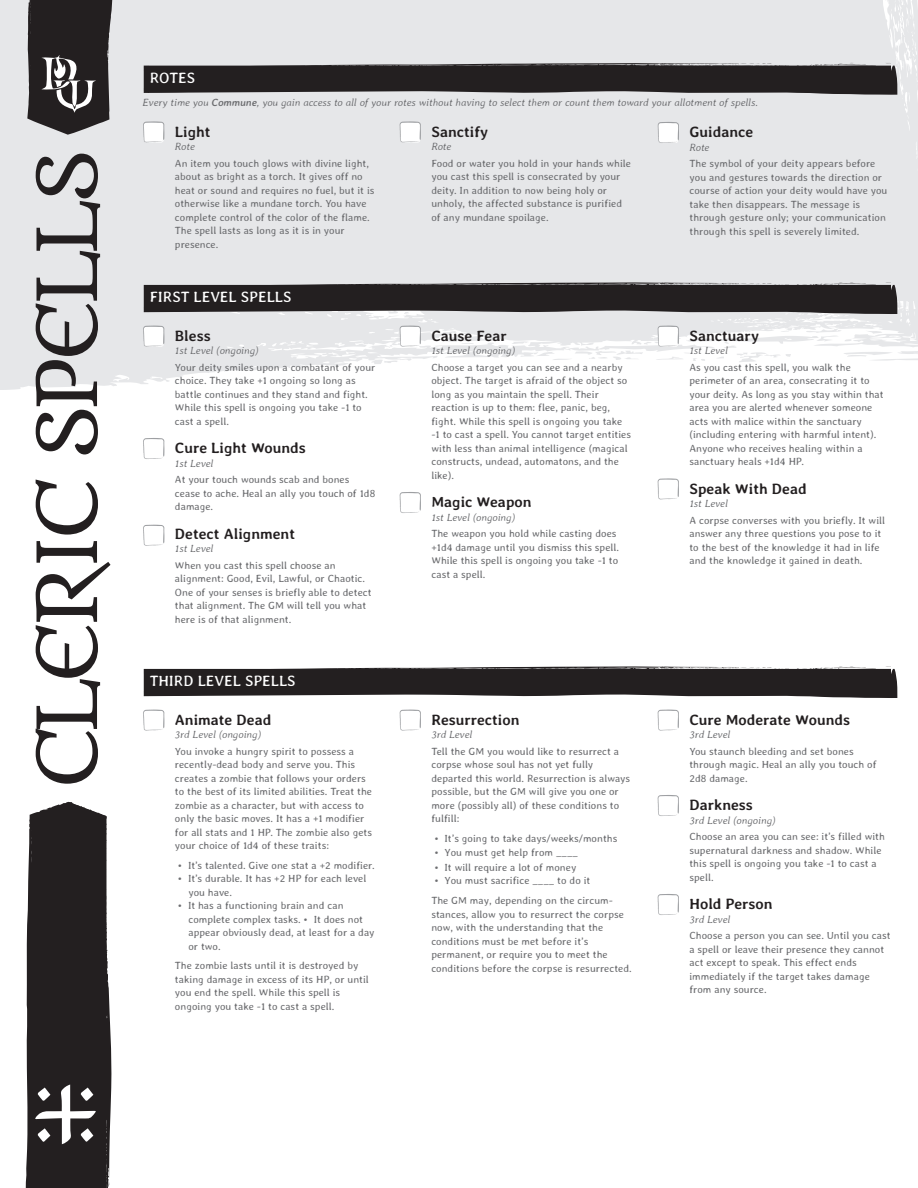
<style>
.page{position:relative;width:918px;height:1188px;background:#fff}
.page>*{position:absolute;margin:0;border:0;box-sizing:border-box;transform-origin:0 0}
.t1{font:81px "Metamorphous";letter-spacing:-.05em;color:#231f20}
.t2{font:700 15px "Averia Libre";color:#231f20}
.t3{font:15px "Averia Libre";color:#fff}
.t4{font:300 10.5px/13.5px "Averia Libre";color:#6c6d70}
.t5{font:italic 300 10.5px "Averia Libre";color:#6c6d70}
.s1{font-weight:700}
</style>
<div class="page">
<svg style="left:0;top:0;width:918px;height:390px;fill:#e6e7e9"></svg>
<div style="left:333px;top:0;width:585px;height:343px;background:#e6e7e9"></div>
<svg style="left:25px;top:802px;width:87px;height:386px;background:#3d393a"></svg>
<svg style="left:27px;top:0;width:86px;height:135px;background:#4a4648"></svg>
<svg style="left:657px;top:894px;width:22px;height:21px"></svg>
<svg style="left:657px;top:795px;width:22px;height:21px"></svg>
<svg style="left:657px;top:710px;width:22px;height:21px"></svg>
<svg style="left:399px;top:710px;width:22px;height:21px"></svg>
<svg style="left:143px;top:710px;width:21px;height:21px"></svg>
<svg style="left:144px;top:666px;width:753px;height:32px;background:#423e3f"></svg>
<svg style="left:657px;top:478px;width:22px;height:22px"></svg>
<svg style="left:657px;top:326px;width:22px;height:22px"></svg>
<svg style="left:399px;top:492px;width:22px;height:21px"></svg>
<svg style="left:399px;top:326px;width:22px;height:22px"></svg>
<svg style="left:143px;top:525px;width:21px;height:21px"></svg>
<svg style="left:143px;top:438px;width:21px;height:21px"></svg>
<svg style="left:143px;top:326px;width:21px;height:22px"></svg>
<svg style="left:144px;top:282px;width:753px;height:32px;background:#3e3b3c"></svg>
<svg style="left:658px;top:122px;width:21px;height:22px"></svg>
<svg style="left:399px;top:121px;width:22px;height:23px"></svg>
<svg style="left:143px;top:121px;width:21px;height:23px"></svg>
<svg style="left:144px;top:63px;width:753px;height:32px;background:#3e3b3c"></svg>
<h1 class="t1" style="left:19px;top:788px;width:640px;rotate:-90deg">CLERIC SPELLS</h1>
<h2 class="t3" style="left:150px;top:69px;width:47px">ROTES</h2>
<p class="t5" style="left:143px;top:96px;width:617px">Every time you <span class="s1">Commune</span>, you gain access to all of your rotes without having to select them or count them toward your allotment of spells.</p>
<h2 class="t2" style="left:175px;top:123px;width:37px">Light</h2>
<p class="t5" style="left:175px;top:140px;width:21px">Rote</p>
<p class="t4" style="left:175px;top:156px;width:201px">An item you touch glows with divine light, about as bright as a torch. It gives off no heat or sound and requires no fuel, but it is otherwise like a mundane torch. You have complete control of the color of the flame.<br>The spell lasts as long as it is in your presence.</p>
<h2 class="t3" style="left:150px;top:289px;width:143px">FIRST LEVEL SPELLS</h2>
<h2 class="t2" style="left:175px;top:327px;width:37px">Bless</h2>
<p class="t5" style="left:175px;top:345px;width:85px">1st Level (ongoing)</p>
<p class="t4" style="left:175px;top:360px;width:202px">Your deity smiles upon a combatant of your choice. They take +1 ongoing so long as battle continues and they stand and fight.<br>While this spell is ongoing you take -1 to cast a spell.</p>
<h2 class="t2" style="left:175px;top:439px;width:132px">Cure Light Wounds</h2>
<p class="t5" style="left:175px;top:457px;width:40px">1st Level</p>
<p class="t4" style="left:175px;top:473px;width:202px">At your touch wounds scab and bones cease to ache. Heal an ally you touch of 1d8 damage.</p>
<h2 class="t2" style="left:175px;top:525px;width:122px">Detect Alignment</h2>
<p class="t5" style="left:175px;top:543px;width:40px">1st Level</p>
<p class="t4" style="left:175px;top:558px;width:198px">When you cast this spell choose an alignment: Good, Evil, Lawful, or Chaotic.<br>One of your senses is briefly able to detect that alignment. The GM will tell you what here is of that alignment.</p>
<h2 class="t3" style="left:150px;top:673px;width:147px">THIRD LEVEL SPELLS</h2>
<h2 class="t2" style="left:175px;top:711px;width:98px">Animate Dead</h2>
<p class="t5" style="left:175px;top:729px;width:88px">3rd Level (ongoing)</p>
<p class="t4" style="left:175px;top:744px;width:199px">You invoke a hungry spirit to possess a recently-dead body and serve you. This creates a zombie that follows your orders to the best of its limited abilities. Treat the zombie as a character, but with access to only the basic moves. It has a +1 modifier for all stats and 1 HP. The zombie also gets your choice of 1d4 of these traits:</p>
<p class="t4" style="left:178px;top:858px;width:198px">• It’s talented. Give one stat a +2 modifier.</p>
<p class="t4" style="left:188px;top:872px;width:180px;text-indent:-10px">• It’s durable. It has +2 HP for each level you have.</p>
<p class="t4" style="left:188px;top:899px;width:188px;text-indent:-10px">• It has a functioning brain and can complete complex tasks. • It does not appear obviously dead, at least for a day or two.</p>
<p class="t4" style="left:175px;top:959px;width:195px">The zombie lasts until it is destroyed by taking damage in excess of its HP, or until you end the spell. While this spell is ongoing you take -1 to cast a spell.</p>
<h2 class="t2" style="left:431px;top:123px;width:58px">Sanctify</h2>
<p class="t5" style="left:431px;top:140px;width:21px">Rote</p>
<p class="t4" style="left:431px;top:156px;width:201px">Food or water you hold in your hands while you cast this spell is consecrated by your deity. In addition to now being holy or unholy, the affected substance is purified of any mundane spoilage.</p>
<h2 class="t2" style="left:431px;top:327px;width:77px">Cause Fear</h2>
<p class="t5" style="left:431px;top:345px;width:85px">1st Level (ongoing)</p>
<p class="t4" style="left:431px;top:360px;width:201px">Choose a target you can see and a nearby object. The target is afraid of the object so long as you maintain the spell. Their reaction is up to them: flee, panic, beg, fight. While this spell is ongoing you take -1 to cast a spell. You cannot target entities with less than animal intelligence (magical constructs, undead, automatons, and the like).</p>
<h2 class="t2" style="left:431px;top:493px;width:102px">Magic Weapon</h2>
<p class="t5" style="left:431px;top:511px;width:85px">1st Level (ongoing)</p>
<p class="t4" style="left:431px;top:527px;width:189px">The weapon you hold while casting does +1d4 damage until you dismiss this spell.<br>While this spell is ongoing you take -1 to cast a spell.</p>
<h2 class="t2" style="left:431px;top:711px;width:90px">Resurrection</h2>
<p class="t5" style="left:431px;top:729px;width:42px">3rd Level</p>
<p class="t4" style="left:431px;top:744px;width:200px">Tell the GM you would like to resurrect a corpse whose soul has not yet fully departed this world. Resurrection is always possible, but the GM will give you one or more (possibly all) of these conditions to fulfill:</p>
<p class="t4" style="left:434px;top:831px;width:185px">• It’s going to take days/weeks/months</p>
<p class="t4" style="left:434px;top:846px;width:145px">• You must get help from ____</p>
<p class="t4" style="left:434px;top:860px;width:143px">• It will require a lot of money</p>
<p class="t4" style="left:431px;top:871px;width:183px;line-height:20px">• You must sacrifice ____ to do it<br>The GM may, depending on the circum-</p>
<p class="t4" style="left:431px;top:907px;width:202px">stances, allow you to resurrect the corpse now, with the understanding that the conditions must be met before it’s permanent, or require you to meet the conditions before the corpse is resurrected.</p>
<h2 class="t2" style="left:690px;top:123px;width:65px">Guidance</h2>
<p class="t5" style="left:690px;top:141px;width:21px">Rote</p>
<p class="t4" style="left:690px;top:157px;width:199px">The symbol of your deity appears before you and gestures towards the direction or course of action your deity would have you take then disappears. The message is through gesture only; your communication through this spell is severely limited.</p>
<h2 class="t2" style="left:689px;top:327px;width:71px">Sanctuary</h2>
<p class="t5" style="left:689px;top:345px;width:40px">1st Level</p>
<p class="t4" style="left:689px;top:360px;width:196px">As you cast this spell, you walk the perimeter of an area, consecrating it to your deity. As long as you stay within that area you are alerted whenever someone acts with malice within the sanctuary (including entering with harmful intent).<br>Anyone who receives healing within a sanctuary heals +1d4 HP.</p>
<h2 class="t2" style="left:689px;top:480px;width:119px">Speak With Dead</h2>
<p class="t5" style="left:689px;top:498px;width:40px">1st Level</p>
<p class="t4" style="left:689px;top:513px;width:197px">A corpse converses with you briefly. It will answer any three questions you pose to it to the best of the knowledge it had in life and the knowledge it gained in death.</p>
<h2 class="t2" style="left:689px;top:711px;width:162px">Cure Moderate Wounds</h2>
<p class="t5" style="left:689px;top:729px;width:42px">3rd Level</p>
<p class="t4" style="left:689px;top:744px;width:189px">You staunch bleeding and set bones through magic. Heal an ally you touch of<br>2d8 damage.</p>
<h2 class="t2" style="left:689px;top:796px;width:65px">Darkness</h2>
<p class="t5" style="left:689px;top:814px;width:88px">3rd Level (ongoing)</p>
<p class="t4" style="left:689px;top:830px;width:197px">Choose an area you can see: it’s filled with supernatural darkness and shadow. While this spell is ongoing you take -1 to cast a spell.</p>
<h2 class="t2" style="left:689px;top:895px;width:85px">Hold Person</h2>
<p class="t5" style="left:689px;top:913px;width:42px">3rd Level</p>
<p class="t4" style="left:689px;top:929px;width:203px">Choose a person you can see. Until you cast a spell or leave their presence they cannot act except to speak. This effect ends immediately if the target takes damage from any source.</p>
</div>
